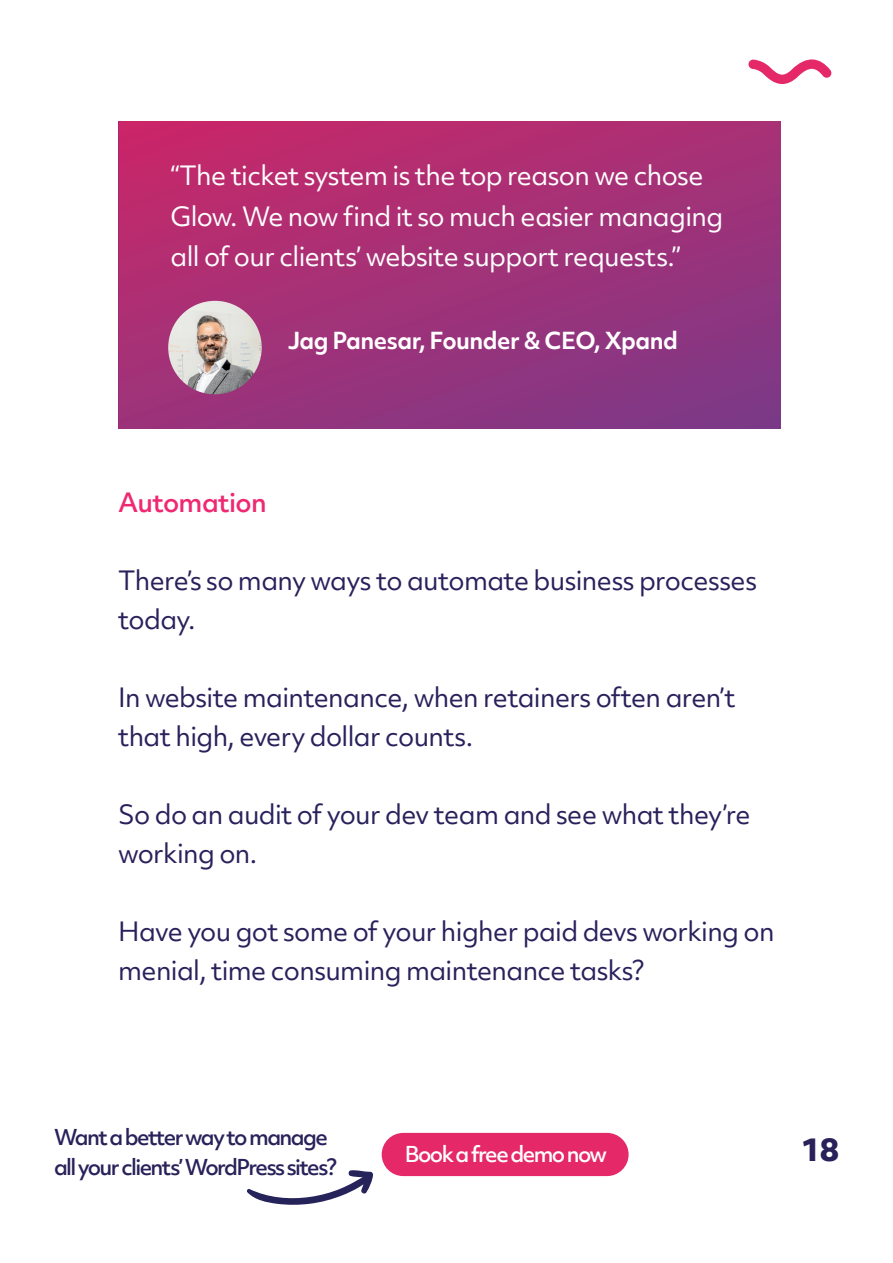
<style>
.page{position:relative;width:893px;height:1263px;background:#fff}
.page>*{position:absolute;margin:0;border:0;box-sizing:border-box;transform-origin:0 0}
.t1{font:800 30px "Objektiv Mk 2";color:#29225a}
.t2{font:25.5px/39px "Objektiv Mk 2";letter-spacing:-.025em;color:#29215b}
.t3{font:25.5px/40.5px "Objektiv Mk 2";letter-spacing:-.025em;color:#fff}
.t4{font:500 25.5px "Objektiv Mk 2";letter-spacing:-.025em;color:#ee2972}
.t5{font:700 22.5px "Objektiv Mk 2";letter-spacing:-.025em;color:#fff}
.t6{font:500 21px/30px "Objektiv Mk 2";letter-spacing:-.075em;color:#29225a}
.t7{font:500 21px "Objektiv Mk 2";letter-spacing:-.075em;color:#fff}
</style>
<div class="page">
<svg style="left:247px;top:1170px;width:126px;height:35px"></svg>
<div style="left:382px;top:1133px;width:247px;height:43px;background:#e52868;border-radius:22px"></div>
<svg style="left:748px;top:59px;width:84px;height:25px"></svg>
<svg style="left:118px;top:122px;width:662px;height:306px;background:#a23177"></svg>
<img style="left:168px;top:301px;width:94px;height:93px;border-radius:47px">
<p class="t3" style="left:171px;top:155px;width:554px">“The ticket system is the top reason we chose<br>Glow. We now find it so much easier managing all of our clients’ website support requests.”</p>
<p class="t5" style="left:288px;top:324px;width:392px">Jag Panesar, Founder &amp; CEO, Xpand</p>
<p class="t4" style="left:118px;top:485px;width:150px">Automation</p>
<p class="t2" style="left:118px;top:561px;width:640px">There’s so many ways to automate business processes today.</p>
<p class="t2" style="left:118px;top:678px;width:619px">In website maintenance, when retainers often aren’t that high, every dollar counts.</p>
<p class="t2" style="left:118px;top:795px;width:634px">So do an audit of your dev team and see what they’re working on.</p>
<p class="t2" style="left:118px;top:912px;width:658px">Have you got some of your higher paid devs working on menial, time consuming maintenance tasks?</p>
<p class="t6" style="left:54px;top:1122px;width:285px">Want a better way to manage all your clients’ WordPress sites?</p>
<p class="t7" style="left:405px;top:1139px;width:204px">Book a free demo now</p>
<p class="t1" style="left:801px;top:1128px;width:40px">18</p>
</div>
